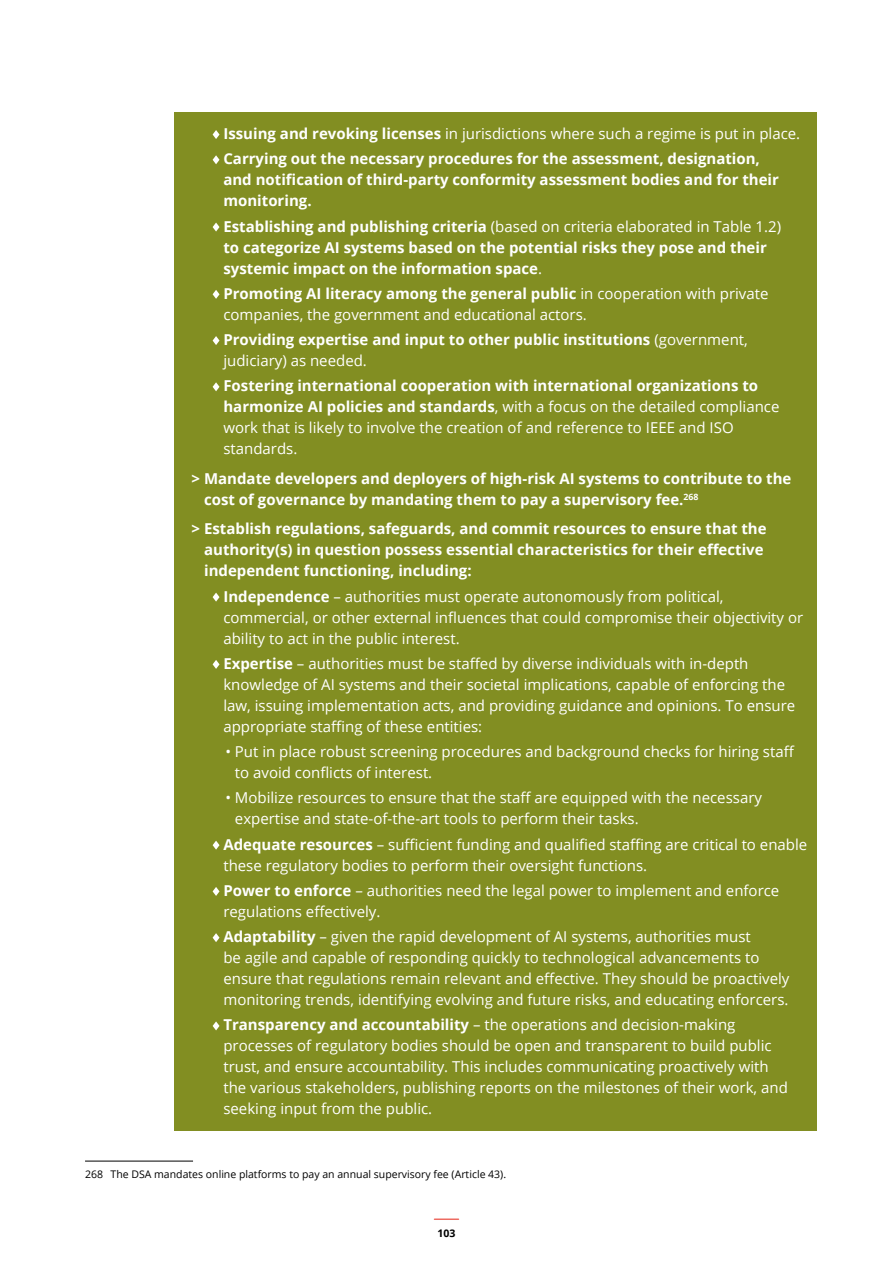
<style>
.page{position:relative;width:893px;height:1263px;background:#fff}
.page>*{position:absolute;margin:0;border:0;box-sizing:border-box;transform-origin:0 0}
.t1{font:15px/21px "Open Sans";color:#fff}
.t2{font:700 15px/21px "Open Sans";color:#fff}
.t3{font:10.5px "Open Sans";color:#000}
.t4{font:700 10.5px "Open Sans";color:#000}
.s1{font-weight:400}
.s2{font-weight:700}
</style>
<div class="page">
<hr style="left:434px;top:1218px;width:24px;height:2px;background:#ed6b62">
<div style="left:174px;top:112px;width:642px;height:43px;background:#828e22"></div>
<div style="left:174px;top:137px;width:642px;height:86px;background:#828e22"></div>
<div style="left:174px;top:204px;width:642px;height:86px;background:#828e22"></div>
<div style="left:174px;top:271px;width:642px;height:65px;background:#828e22"></div>
<div style="left:174px;top:318px;width:642px;height:64px;background:#828e22"></div>
<div style="left:174px;top:364px;width:642px;height:107px;background:#828e22"></div>
<div style="left:174px;top:456px;width:642px;height:65px;background:#828e22"></div>
<div style="left:174px;top:507px;width:642px;height:86px;background:#828e22"></div>
<div style="left:174px;top:574px;width:642px;height:86px;background:#828e22"></div>
<div style="left:174px;top:641px;width:642px;height:107px;background:#828e22"></div>
<div style="left:174px;top:730px;width:642px;height:64px;background:#828e22"></div>
<div style="left:174px;top:776px;width:642px;height:65px;background:#828e22"></div>
<div style="left:174px;top:822px;width:642px;height:65px;background:#828e22"></div>
<div style="left:174px;top:868px;width:642px;height:65px;background:#828e22"></div>
<div style="left:174px;top:915px;width:642px;height:106px;background:#828e22"></div>
<div style="left:174px;top:1003px;width:642px;height:128px;background:#828e22"></div>
<svg style="left:213px;top:130px;width:6px;height:9px"></svg>
<svg style="left:213px;top:155px;width:6px;height:9px"></svg>
<svg style="left:213px;top:223px;width:6px;height:9px"></svg>
<svg style="left:213px;top:290px;width:6px;height:9px"></svg>
<svg style="left:213px;top:336px;width:6px;height:9px"></svg>
<svg style="left:213px;top:382px;width:6px;height:9px"></svg>
<svg style="left:213px;top:593px;width:6px;height:9px"></svg>
<svg style="left:213px;top:660px;width:6px;height:9px"></svg>
<svg style="left:213px;top:841px;width:6px;height:9px"></svg>
<svg style="left:213px;top:887px;width:6px;height:9px"></svg>
<svg style="left:213px;top:933px;width:6px;height:9px"></svg>
<svg style="left:213px;top:1021px;width:6px;height:9px"></svg>
<hr style="left:85px;top:1161px;width:108px;height:1px;background:#000">
<p class="t2" style="left:223px;top:121px;width:578px;line-height:25.2px">Issuing and revoking licenses <span class="s1">in jurisdictions where such a regime is put in place.<br></span>Carrying out the necessary procedures for the assessment, designation,</p>
<p class="t2" style="left:223px;top:169px;width:557px">and notification of third-party conformity assessment bodies and for their monitoring.</p>
<p class="t2" style="left:223px;top:215px;width:559px">Establishing and publishing criteria <span class="s1">(based on criteria elaborated in Table 1.2) </span>to categorize AI systems based on the potential risks they pose and their systemic impact on the information space<span class="s1">.</span></p>
<p class="t1" style="left:223px;top:282px;width:547px"><span class="s2">Promoting AI literacy among the general public</span> in cooperation with private companies, the government and educational actors.</p>
<p class="t2" style="left:223px;top:329px;width:526px">Providing expertise and input to other public institutions <span class="s1">(government, judiciary) as needed.</span></p>
<p class="t1" style="left:223px;top:375px;width:558px"><span class="s2">Fostering international cooperation with international organizations to harmonize AI policies and standards</span>, with a focus on the detailed compliance work that is likely to involve the creation of and reference to IEEE and ISO standards.</p>
<p class="t2" style="left:204px;top:467px;width:589px;text-indent:-13px">&gt; Mandate developers and deployers of high-risk AI systems to contribute to the cost of governance by mandating them to pay a supervisory fee.<sup>268</sup></p>
<p class="t2" style="left:204px;top:518px;width:564px;text-indent:-13px">&gt; Establish regulations, safeguards, and commit resources to ensure that the authority(s) in question possess essential characteristics for their effective independent functioning, including:</p>
<p class="t1" style="left:223px;top:585px;width:581px"><span class="s2">Independence</span> – authorities must operate autonomously from political, commercial, or other external influences that could compromise their objectivity or ability to act in the public interest.</p>
<p class="t1" style="left:223px;top:652px;width:573px"><span class="s2">Expertise</span> – authorities must be staffed by diverse individuals with in-depth knowledge of AI systems and their societal implications, capable of enforcing the law, issuing implementation acts, and providing guidance and opinions. To ensure appropriate staffing of these entities:</p>
<p class="t1" style="left:235px;top:741px;width:561px;text-indent:-10px">• Put in place robust screening procedures and background checks for hiring staff to avoid conflicts of interest.</p>
<p class="t1" style="left:235px;top:787px;width:529px;text-indent:-10px">• Mobilize resources to ensure that the staff are equipped with the necessary expertise and state-of-the-art tools to perform their tasks.</p>
<p class="t1" style="left:223px;top:833px;width:585px"><span class="s2">Adequate resources</span> – sufficient funding and qualified staffing are critical to enable these regulatory bodies to perform their oversight functions.</p>
<p class="t1" style="left:223px;top:879px;width:557px"><span class="s2">Power to enforce</span> – authorities need the legal power to implement and enforce regulations effectively.</p>
<p class="t1" style="left:223px;top:926px;width:568px"><span class="s2">Adaptability</span> – given the rapid development of AI systems, authorities must<br>be agile and capable of responding quickly to technological advancements to ensure that regulations remain relevant and effective. They should be proactively monitoring trends, identifying evolving and future risks, and educating enforcers.</p>
<p class="t1" style="left:223px;top:1014px;width:566px"><span class="s2">Transparency and accountability</span> – the operations and decision-making processes of regulatory bodies should be open and transparent to build public trust, and ensure accountability. This includes communicating proactively with the various stakeholders, publishing reports on the milestones of their work, and seeking input from the public.</p>
<p class="t3" style="left:85px;top:1167px;width:423px">268 The DSA mandates online platforms to pay an annual supervisory fee (Article 43).</p>
<p class="t4" style="left:437px;top:1225px;width:19px">103</p>
</div>
